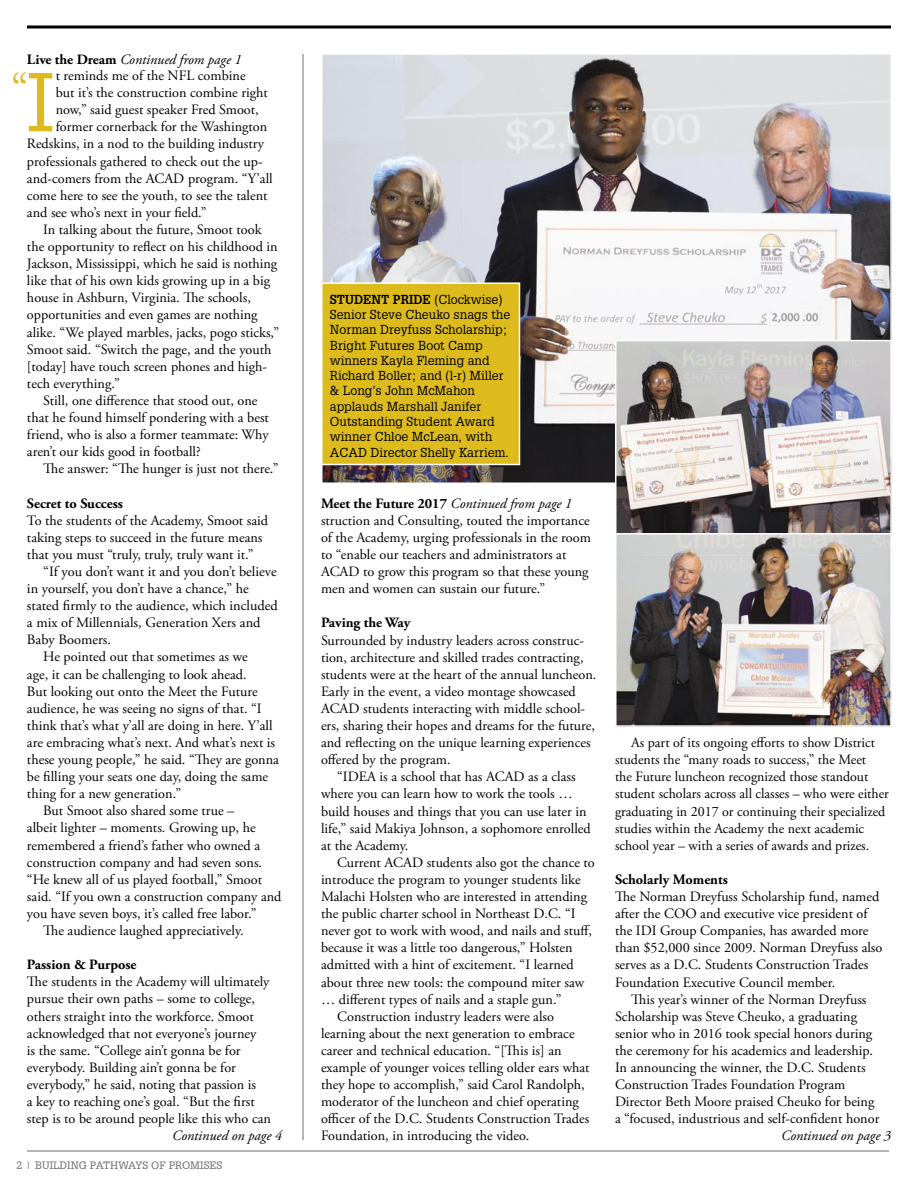
<style>
.page{position:relative;width:918px;height:1188px;background:#fff}
.page>*{position:absolute;margin:0;border:0;box-sizing:border-box;transform-origin:0 0}
.intro_paragraph{font:81.45px "Glypha LT Std";color:#ddbb1d}
.body_text{font:49.5px "Adobe Garamond Pro";color:#ddbb1d;scale:.85 1}
.body_text-2{font:14.25px/17.1px "Adobe Garamond Pro";color:#000}
.intro_paragraph-2{font:14.25px "Adobe Garamond Pro";color:#000}
.Continued_from{font:italic 14.25px "Adobe Garamond Pro";color:#000}
.body_text-3{font:700 14.25px "Adobe Garamond Pro";color:#000}
.Continued_on{font:italic 14.25px "Adobe Garamond Pro";color:#000}
.t1{font:12.75px/15.3px "Glypha LT Std";color:#000}
.footer_left{font:10.5px "Glypha LT Std";color:#696c70}
.s1{font-weight:700;font-style:normal}
.s2{font-weight:700}
</style>
<div class="page">
<img style="left:324px;top:56px;width:565px;height:425px">
<img style="left:618px;top:535px;width:271px;height:189px">
<div style="left:615px;top:531px;width:277px;height:196px;border:2px solid #fff"></div>
<hr style="left:27px;top:26px;width:864px;height:3px;background:#000">
<hr style="left:27px;top:1151px;width:862px;height:1px;background:#696c70">
<div style="left:322px;top:283px;width:198px;height:181px;background:#ddbb1d"></div>
<div style="left:321px;top:282px;width:199px;height:183px;border:2px solid #fff"></div>
<hr style="left:303px;top:54px;width:1px;height:1086px;background:#696c70">
<img style="left:618px;top:343px;width:271px;height:189px">
<div style="left:615px;top:340px;width:277px;height:195px;border:2px solid #fff"></div>
<p class="Continued_from" style="left:27px;top:51px;width:216px"><span class="s1">Live the Dream</span> Continued from page 1</p>
<p class="intro_paragraph" style="left:27px;top:53px;width:29px">I</p>
<p class="intro_paragraph-2" style="left:56px;top:67px;width:191px">t reminds me of the NFL combine</p>
<p class="body_text" style="left:11px;top:62px;width:21px">“</p>
<p class="intro_paragraph-2" style="left:56px;top:84px;width:214px">but it’s the construction combine right</p>
<p class="intro_paragraph-2" style="left:56px;top:101px;width:205px">now,” said guest speaker Fred Smoot,</p>
<p class="intro_paragraph-2" style="left:56px;top:118px;width:213px">former cornerback for the Washington</p>
<p class="intro_paragraph-2" style="left:27px;top:135px;width:239px">Redskins, in a nod to the building industry</p>
<p class="intro_paragraph-2" style="left:27px;top:152px;width:237px">professionals gathered to check out the up-</p>
<p class="intro_paragraph-2" style="left:27px;top:170px;width:247px">and-comers from the ACAD program. “Y’all</p>
<p class="intro_paragraph-2" style="left:27px;top:187px;width:242px">come here to see the youth, to see the talent</p>
<p class="intro_paragraph-2" style="left:27px;top:204px;width:181px">and see who’s next in your field.”</p>
<p class="body_text-2" style="left:27px;top:221px;width:254px;text-indent:16px">In talking about the future, Smoot took the opportunity to reflect on his childhood in Jackson, Mississippi, which he said is nothing like that of his own kids growing up in a big house in Ashburn, Virginia. The schools, opportunities and even games are nothing alike. “We played marbles, jacks, pogo sticks,” Smoot said. “Switch the page, and the youth [today] have touch screen phones and high&shy;tech everything.”</p>
<p class="body_text-2" style="left:27px;top:392px;width:244px;text-indent:16px">Still, one difference that stood out, one that he found himself pondering with a best friend, who is also a former teammate: Why aren’t our kids good in football?</p>
<p class="body_text-2" style="left:43px;top:461px;width:237px">The answer: “The hunger is just not there.”</p>
<p class="body_text-3" style="left:27px;top:495px;width:98px">Secret to Success</p>
<p class="body_text-2" style="left:27px;top:512px;width:243px">To the students of the Academy, Smoot said taking steps to succeed in the future means that you must “truly, truly, truly want it.”</p>
<p class="body_text-2" style="left:27px;top:563px;width:252px;text-indent:16px">“If you don’t want it and you don’t believe in yourself, you don’t have a chance,” he stated firmly to the audience, which included a mix of Millennials, Generation Xers and Baby Boomers.</p>
<p class="body_text-2" style="left:27px;top:649px;width:254px;text-indent:16px">He pointed out that sometimes as we<br>age, it can be challenging to look ahead.<br>But looking out onto the Meet the Future audience, he was seeing no signs of that. “I think that’s what y’all are doing in here. Y’all are embracing what’s next. And what’s next is these young people,” he said. “They are gonna be filling your seats one day, doing the same thing for a new generation.”</p>
<p class="body_text-2" style="left:27px;top:803px;width:256px;text-indent:16px">But Smoot also shared some true –<br>albeit lighter – moments. Growing up, he remembered a friend’s father who owned a construction company and had seven sons. “He knew all of us played football,” Smoot said. “If you own a construction company and you have seven boys, it’s called free labor.”</p>
<p class="body_text-2" style="left:43px;top:922px;width:202px">The audience laughed appreciatively.</p>
<p class="body_text-3" style="left:27px;top:956px;width:111px">Passion &amp; Purpose</p>
<p class="body_text-2" style="left:27px;top:974px;width:246px">The students in the Academy will ultimately pursue their own paths – some to college, others straight into the workforce. Smoot acknowledged that not everyone’s journey<br>is the same. “College ain’t gonna be for everybody. Building ain’t gonna be for everybody,” he said, noting that passion is<br>a key to reaching one’s goal. “But the first step is to be around people like this who can</p>
<p class="Continued_on" style="left:172px;top:1127px;width:111px">Continued on page 4</p>
<p class="footer_left" style="left:16px;top:1158px;width:207px">2 | BUILDING PATHWAYS OF PROMISES</p>
<p class="t1" style="left:330px;top:291px;width:182px"><span class="s2">STUDENT PRIDE</span> (Clockwise)<br>Senior Steve Cheuko snags the<br>Norman Dreyfuss Scholarship;<br>Bright Futures Boot Camp winners Kayla Fleming and<br>Richard Boller; and (l-r) Miller &amp; Long’s John McMahon applauds Marshall Janifer<br>Outstanding Student Award winner Chloe McLean, with<br>ACAD Director Shelly Karriem.</p>
<p class="Continued_from" style="left:321px;top:495px;width:253px"><span class="s1">Meet the Future 2017</span> Continued from page 1</p>
<p class="body_text-2" style="left:321px;top:512px;width:272px">struction and Consulting, touted the importance of the Academy, urging professionals in the room to “enable our teachers and administrators at ACAD to grow this program so that these young men and women can sustain our future.”</p>
<p class="body_text-3" style="left:321px;top:615px;width:91px">Paving the Way</p>
<p class="body_text-2" style="left:321px;top:632px;width:277px">Surrounded by industry leaders across construc&shy;tion, architecture and skilled trades contracting, students were at the heart of the annual luncheon.<br>Early in the event, a video montage showcased ACAD students interacting with middle school&shy;ers, sharing their hopes and dreams for the future, and reflecting on the unique learning experiences offered by the program.</p>
<p class="body_text-2" style="left:321px;top:769px;width:271px;text-indent:16px">“IDEA is a school that has ACAD as a class where you can learn how to work the tools … build houses and things that you can use later in life,” said Makiya Johnson, a sophomore enrolled at the Academy.</p>
<p class="body_text-2" style="left:321px;top:854px;width:275px;text-indent:16px">Current ACAD students also got the chance to introduce the program to younger students like Malachi Holsten who are interested in attending the public charter school in Northeast D.C. “I never got to work with wood, and nails and stuff, because it was a little too dangerous,” Holsten admitted with a hint of excitement. “I learned about three new tools: the compound miter saw … different types of nails and a staple gun.”</p>
<p class="body_text-2" style="left:321px;top:1008px;width:270px;text-indent:16px">Construction industry leaders were also learning about the next generation to embrace career and technical education. “[This is] an example of younger voices telling older ears what they hope to accomplish,” said Carol Randolph, moderator of the luncheon and chief operating officer of the D.C. Students Construction Trades Foundation, in introducing the video.</p>
<p class="body_text-2" style="left:615px;top:735px;width:275px;text-indent:16px">As part of its ongoing efforts to show District students the “many roads to success,” the Meet<br>the Future luncheon recognized those standout student scholars across all classes – who were either graduating in 2017 or continuing their specialized studies within the Academy the next academic school year – with a series of awards and prizes.</p>
<p class="body_text-3" style="left:615px;top:871px;width:114px">Scholarly Moments</p>
<p class="body_text-2" style="left:615px;top:888px;width:269px">The Norman Dreyfuss Scholarship fund, named after the COO and executive vice president of the IDI Group Companies, has awarded more than $52,000 since 2009. Norman Dreyfuss also serves as a D.C. Students Construction Trades Foundation Executive Council member.</p>
<p class="body_text-2" style="left:615px;top:991px;width:266px;text-indent:16px">This year’s winner of the Norman Dreyfuss Scholarship was Steve Cheuko, a graduating senior who in 2016 took special honors during the ceremony for his academics and leadership.<br>In announcing the winner, the D.C. Students Construction Trades Foundation Program Director Beth Moore praised Cheuko for being a “focused, industrious and self-confident honor</p>
<p class="Continued_on" style="left:781px;top:1127px;width:111px">Continued on page 3</p>
</div>
